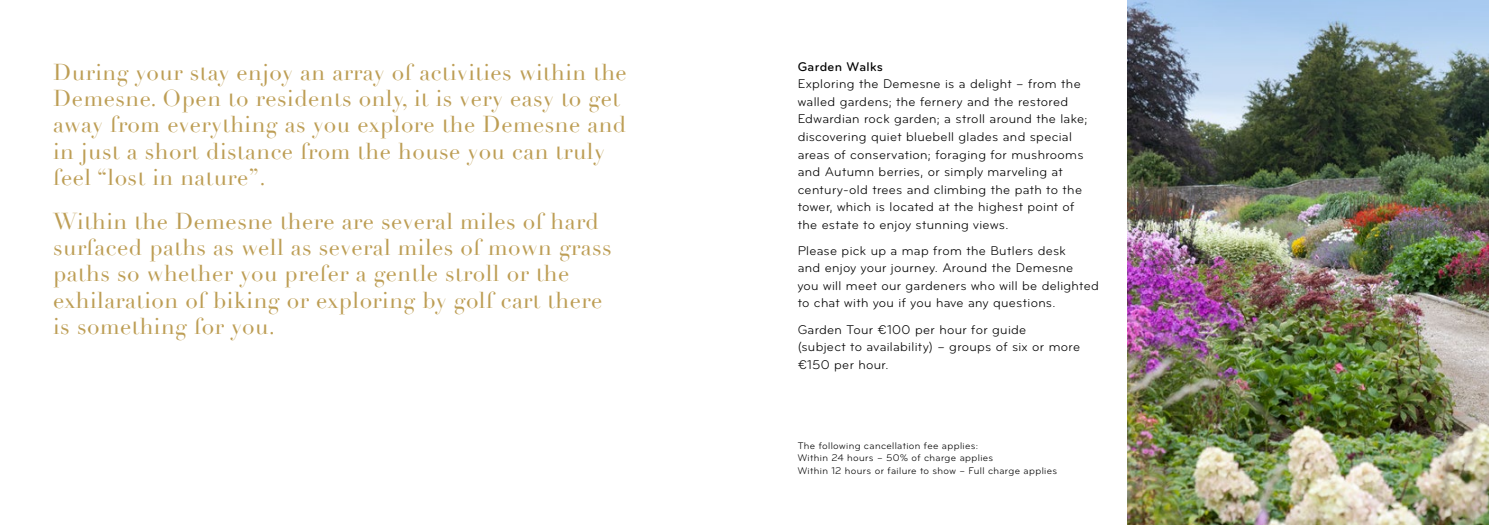
<style>
.page{position:relative;width:1489px;height:525px;background:#fff}
.page>*{position:absolute;margin:0;border:0;box-sizing:border-box;transform-origin:0 0}
.t1{font:22.5px/26.2px "Didot";letter-spacing:.02em;color:#bd9e55}
.t2{font:13.12px/17.5px "Bryant Pro";letter-spacing:.025em;color:#000}
.t3{font:500 13.12px "Bryant Pro";letter-spacing:.025em;color:#000}
.t4{font:10px/12.5px "Bryant Pro";letter-spacing:.035em;color:#000}
</style>
<div class="page">
<img style="left:1127px;top:0;width:361px;height:524px">
<h1 class="t1" style="left:53px;top:59px;width:575px">During your stay enjoy an array of activities within the Demesne. Open to residents only, it is very easy to get away from everything as you explore the Demesne and in just a short distance from the house you can truly feel “lost in nature”.</h1>
<h1 class="t1" style="left:53px;top:208px;width:560px">Within the Demesne there are several miles of hard surfaced paths as well as several miles of mown grass paths so whether you prefer a gentle stroll or the exhilaration of biking or exploring by golf cart there is something for you.</h1>
<p class="t3" style="left:797px;top:60px;width:87px">Garden Walks</p>
<p class="t2" style="left:797px;top:76px;width:291px">Exploring the Demesne is a delight – from the walled gardens; the fernery and the restored Edwardian rock garden; a stroll around the lake; discovering quiet bluebell glades and special areas of conservation; foraging for mushrooms and Autumn berries, or simply marveling at century-old trees and climbing the path to the tower, which is located at the highest point of the estate to enjoy stunning views.</p>
<p class="t2" style="left:797px;top:242px;width:303px">Please pick up a map from the Butlers desk<br>and enjoy your journey. Around the Demesne<br>you will meet our gardeners who will be delighted to chat with you if you have any questions.</p>
<p class="t2" style="left:797px;top:321px;width:284px">Garden Tour €100 per hour for guide<br>(subject to availability) – groups of six or more €150 per hour.</p>
<p class="t4" style="left:797px;top:439px;width:261px">The following cancellation fee applies:<br>Within 24 hours – 50% of charge applies<br>Within 12 hours or failure to show – Full charge applies</p>
</div>
